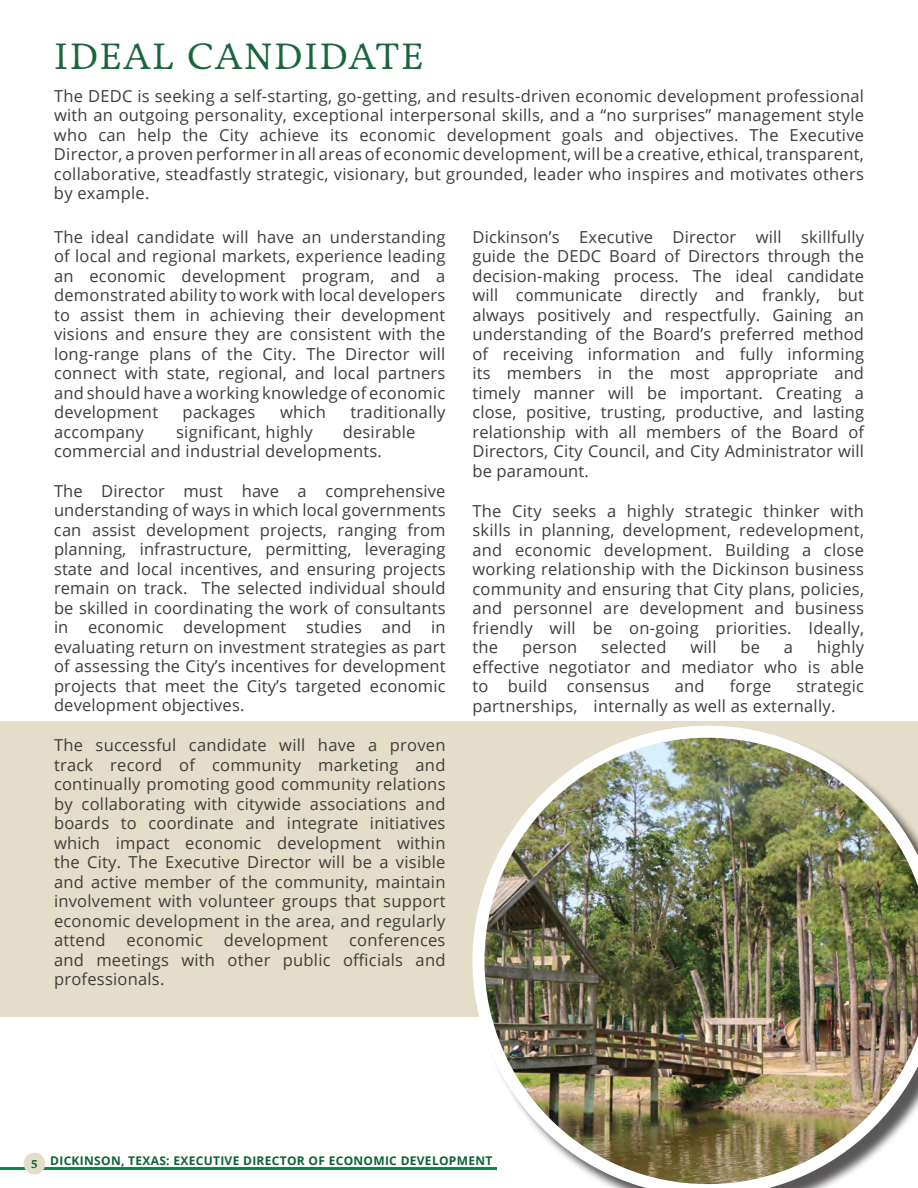
<style>
.page{position:relative;width:918px;height:1188px;background:#fff}
.page>*{position:absolute;margin:0;border:0;box-sizing:border-box;transform-origin:0 0}
.Main_Body-No_drop_ca{font:37.5px "Livory";letter-spacing:.04em;color:#1a653e}
.Main_Body-No_drop_ca-2{font:16.5px/19.5px "Open Sans";letter-spacing:.015em;color:#3d3d3a;text-align:justify}
.t1{font:700 12px "Open Sans";letter-spacing:.025em;color:#0f6238}
.s1{font-family:"Livory";color:#0c6638}
</style>
<div class="page">
<hr style="left:0;top:1167px;width:497px;height:2px;background:#17844d">
<div style="left:24px;top:1153px;width:21px;height:21px;background:#e4ddc9;border-radius:50%"></div>
<div style="left:0;top:721px;width:918px;height:296px;background:#e4ddc9"></div>
<img style="left:473px;top:726px;width:445px;height:462px">
<p class="Main_Body-No_drop_ca" style="left:54px;top:33px;width:371px">IDEAL CANDIDATE</p>
<p class="Main_Body-No_drop_ca-2" style="left:54px;top:85px;width:812px">The DEDC is seeking a self-starting, go-getting, and results-driven economic development professional with an outgoing personality, exceptional interpersonal skills, and a “no surprises” management style who can help the City achieve its economic development goals and objectives. The Executive Director, a proven performer in all areas of economic development, will be a creative, ethical, transparent, collaborative, steadfastly strategic, visionary, but grounded, leader who inspires and motivates others by example.</p>
<p class="Main_Body-No_drop_ca-2" style="left:54px;top:227px;width:393px">The ideal candidate will have an understanding of local and regional markets, experience leading an economic development program, and a demonstrated ability to work with local developers to assist them in achieving their development visions and ensure they are consistent with the long-range plans of the City. The Director will connect with state, regional, and local partners and should have a working knowledge of economic development</p>
<p class="Main_Body-No_drop_ca-2" style="left:473px;top:227px;width:393px">Dickinson’s Executive Director will skillfully guide the DEDC Board of Directors through the decision-making process. The ideal candidate will communicate directly and frankly, but always positively and respectfully. Gaining an understanding of the Board’s preferred method of receiving information and fully informing its members in the most appropriate and timely manner will be important. Creating a close, positive, trusting, productive, and lasting relationship with all members of the Board of Directors, City Council, and City Administrator will be paramount.</p>
<p class="Main_Body-No_drop_ca-2" style="left:473px;top:500px;width:393px">The City seeks a highly strategic thinker with skills in planning, development, redevelopment, and economic development. Building a close working relationship with the Dickinson business community and ensuring that City plans, policies, and personnel are development and business friendly will be on-going priorities. Ideally, the</p>
<p class="Main_Body-No_drop_ca-2" style="left:183px;top:402px;width:74px">packages</p>
<p class="Main_Body-No_drop_ca-2" style="left:280px;top:402px;width:48px">which</p>
<p class="Main_Body-No_drop_ca-2" style="left:351px;top:402px;width:96px">traditionally</p>
<p class="Main_Body-No_drop_ca-2" style="left:54px;top:422px;width:91px">accompany</p>
<p class="Main_Body-No_drop_ca-2" style="left:176px;top:422px;width:138px">significant, highly</p>
<p class="Main_Body-No_drop_ca-2" style="left:54px;top:422px;width:363px;text-indent:289px">desirable commercial and industrial developments.</p>
<p class="Main_Body-No_drop_ca-2" style="left:54px;top:481px;width:393px">The Director must have a comprehensive understanding of ways in which local governments can assist development projects, ranging from planning, infrastructure, permitting, leveraging state and local incentives, and ensuring projects remain on track. The selected individual should be skilled in coordinating the work of consultants in economic development studies and in evaluating return on investment strategies as part of assessing the City’s incentives for development projects that meet the City’s targeted economic development objectives.</p>
<p class="Main_Body-No_drop_ca-2" style="left:54px;top:735px;width:393px">The successful candidate will have a proven track record of community marketing and continually promoting good community relations by collaborating with citywide associations and boards to coordinate and integrate initiatives which impact economic development within the City. The Executive Director will be a visible and active member of the community, maintain involvement with volunteer groups that support economic development in the area, and regularly attend</p>
<p class="Main_Body-No_drop_ca-2" style="left:473px;top:637px;width:393px;text-indent:344px">highly effective negotiator and mediator who is able to build consensus</p>
<p class="Main_Body-No_drop_ca-2" style="left:522px;top:637px;width:57px">person</p>
<p class="Main_Body-No_drop_ca-2" style="left:601px;top:637px;width:67px">selected</p>
<p class="Main_Body-No_drop_ca-2" style="left:690px;top:637px;width:28px">will</p>
<p class="Main_Body-No_drop_ca-2" style="left:740px;top:637px;width:21px">be</p>
<p class="Main_Body-No_drop_ca-2" style="left:784px;top:637px;width:11px">a</p>
<p class="Main_Body-No_drop_ca-2" style="left:675px;top:676px;width:31px">and</p>
<p class="Main_Body-No_drop_ca-2" style="left:730px;top:676px;width:43px">forge</p>
<p class="Main_Body-No_drop_ca-2" style="left:473px;top:676px;width:393px;text-indent:324px">strategic partnerships, internally as well as externally.</p>
<p class="Main_Body-No_drop_ca-2" style="left:54px;top:930px;width:393px;text-indent:295px">conferences and meetings with other public officials and professionals.</p>
<p class="Main_Body-No_drop_ca-2" style="left:127px;top:930px;width:78px">economic</p>
<p class="Main_Body-No_drop_ca-2" style="left:224px;top:930px;width:106px">development</p>
<p class="t1" style="left:31px;top:1153px;width:463px"><span class="s1">5</span> DICKINSON, TEXAS: EXECUTIVE DIRECTOR OF ECONOMIC DEVELOPMENT</p>
</div>
